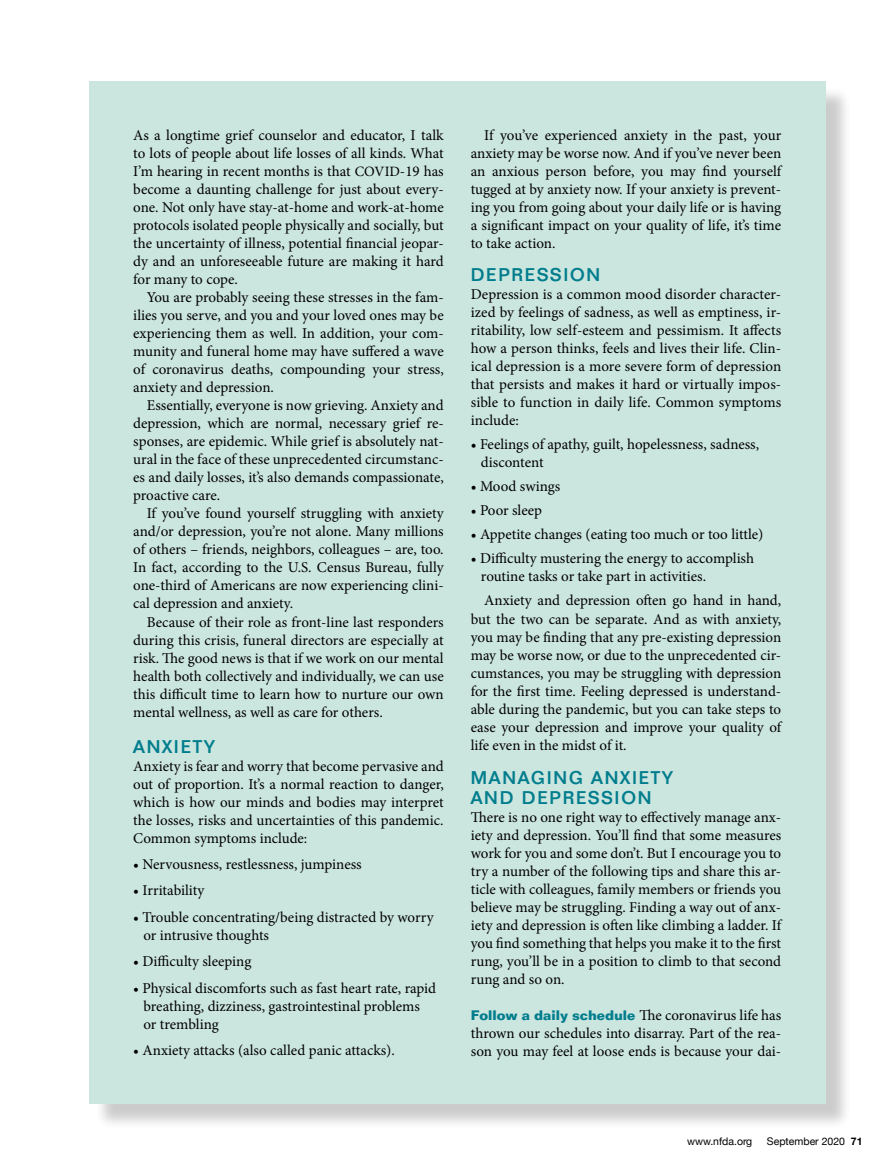
<style>
.page{position:relative;width:891px;height:1175px;background:#fff}
.page>*{position:absolute;margin:0;border:0;box-sizing:border-box;transform-origin:0 0}
.t1{font:500 18px/19.5px "Folio Std";letter-spacing:.1em;color:#007d8d}
.t2{font:15px/18px "Minion Pro";color:#000;text-align:justify}
.t3{font:10.5px "Helvetica Neue";color:#000}
.s1{font-size:14.25px}
.s2{font-family:"Folio Std";font-weight:700;font-size:13.5px;color:#007d8d}
.s3{font-family:"Helvetica Neue LT Std";font-weight:700}
</style>
<div class="page">
<div style="left:94px;top:87px;width:758px;height:1042px;background:#000;opacity:.5"></div>
<div style="left:89px;top:81px;width:736px;height:1022px;background:#cbe5df"></div>
<p class="t2" style="left:133px;top:127px;width:312px">As a longtime grief counselor and educator, I talk to lots of people about life losses of all kinds. What I’m hearing in recent months is that <span class="s1">COVID</span>-19 has become a daunting challenge for just about every&shy;one. Not only have stay-at-home and work-at-home protocols isolated people physically and socially, but the uncertainty of illness, potential financial jeopar&shy;dy and an unforeseeable future are making it hard for many to cope.</p>
<p class="t2" style="left:133px;top:289px;width:312px;text-indent:14px">You are probably seeing these stresses in the fam&shy;ilies you serve, and you and your loved ones may be experiencing them as well. In addition, your com&shy;munity and funeral home may have suffered a wave of coronavirus deaths, compounding your stress, anxiety and depression.</p>
<p class="t2" style="left:133px;top:397px;width:312px;text-indent:14px">Essentially, everyone is now grieving. Anxiety and depression, which are normal, necessary grief re&shy;sponses, are epidemic. While grief is absolutely nat&shy;ural in the face of these unprecedented circumstanc&shy;es and daily losses, it’s also demands compassionate, proactive care.</p>
<p class="t2" style="left:133px;top:505px;width:312px;text-indent:14px">If you’ve found yourself struggling with anxiety and/or depression, you’re not alone. Many millions of others – friends, neighbors, colleagues – are, too.<br>In fact, according to the U.S. Census Bureau, fully one-third of Americans are now experiencing clini&shy;cal depression and anxiety.</p>
<p class="t2" style="left:133px;top:613px;width:312px;text-indent:14px">Because of their role as front-line last responders during this crisis, funeral directors are especially at risk. The good news is that if we work on our mental health both collectively and individually, we can use this difficult time to learn how to nurture our own mental wellness, as well as care for others.</p>
<p class="t1" style="left:133px;top:736px;width:83px">ANXIETY</p>
<p class="t2" style="left:133px;top:757px;width:312px">Anxiety is fear and worry that become pervasive and out of proportion. It’s a normal reaction to danger, which is how our minds and bodies may interpret the losses, risks and uncertainties of this pandemic.<br>Common symptoms include:</p>
<p class="t2" style="left:133px;top:855px;width:230px">• Nervousness, restlessness, jumpiness</p>
<p class="t2" style="left:133px;top:881px;width:73px">• Irritability</p>
<p class="t2" style="left:143px;top:908px;width:292px;text-indent:-10px">• Trouble concentrating/being distracted by worry or intrusive thoughts</p>
<p class="t2" style="left:133px;top:952px;width:120px">• Difficulty sleeping</p>
<p class="t2" style="left:143px;top:979px;width:294px;text-align:left;text-indent:-10px">• Physical discomforts such as fast heart rate, rapid breathing, dizziness, gastrointestinal problems or trembling</p>
<p class="t2" style="left:133px;top:1041px;width:263px">• Anxiety attacks (also called panic attacks).</p>
<p class="t2" style="left:471px;top:127px;width:312px;text-indent:14px">If you’ve experienced anxiety in the past, your anxiety may be worse now. And if you’ve never been an anxious person before, you may find yourself tugged at by anxiety now. If your anxiety is prevent&shy;ing you from going about your daily life or is having a significant impact on your quality of life, it’s time to take action.</p>
<p class="t1" style="left:471px;top:265px;width:131px">DEPRESSION</p>
<p class="t2" style="left:471px;top:286px;width:312px">Depression is a common mood disorder character&shy;ized by feelings of sadness, as well as emptiness, ir&shy;ritability, low self-esteem and pessimism. It affects how a person thinks, feels and lives their life. Clin&shy;ical depression is a more severe form of depression that persists and makes it hard or virtually impos&shy;sible to function in daily life. Common symptoms include:</p>
<p class="t2" style="left:481px;top:436px;width:280px;text-indent:-10px">• Feelings of apathy, guilt, hopelessness, sadness, discontent</p>
<p class="t2" style="left:471px;top:478px;width:91px">• Mood swings</p>
<p class="t2" style="left:471px;top:502px;width:73px">• Poor sleep</p>
<p class="t2" style="left:471px;top:526px;width:294px">• Appetite changes (eating too much or too little)</p>
<p class="t2" style="left:481px;top:550px;width:275px;text-indent:-10px">• Difficulty mustering the energy to accomplish routine tasks or take part in activities.</p>
<p class="t2" style="left:471px;top:592px;width:312px;text-indent:14px">Anxiety and depression often go hand in hand, but the two can be separate. And as with anxiety, you may be finding that any pre-existing depression may be worse now, or due to the unprecedented cir&shy;cumstances, you may be struggling with depression for the first time. Feeling depressed is understand&shy;able during the pandemic, but you can take steps to ease your depression and improve your quality of life even in the midst of it.</p>
<p class="t1" style="left:471px;top:768px;width:203px">MANAGING ANXIETY<br>AND DEPRESSION</p>
<p class="t2" style="left:471px;top:808px;width:312px">There is no one right way to effectively manage anx&shy;iety and depression. You’ll find that some measures work for you and some don’t. But I encourage you to try a number of the following tips and share this ar&shy;ticle with colleagues, family members or friends you believe may be struggling. Finding a way out of anx&shy;iety and depression is often like climbing a ladder. If you find something that helps you make it to the first rung, you’ll be in a position to climb to that second rung and so on.</p>
<p class="t2" style="left:471px;top:1006px;width:312px"><span class="s2">Follow a daily schedule</span> The coronavirus life has thrown our schedules into disarray. Part of the rea&shy;son you may feel at loose ends is because your dai-</p>
<p class="t3" style="left:687px;top:1133px;width:67px">www.nfda.org</p>
<p class="t3" style="left:767px;top:1133px;width:97px">September 2020 <span class="s3">71</span></p>
</div>
